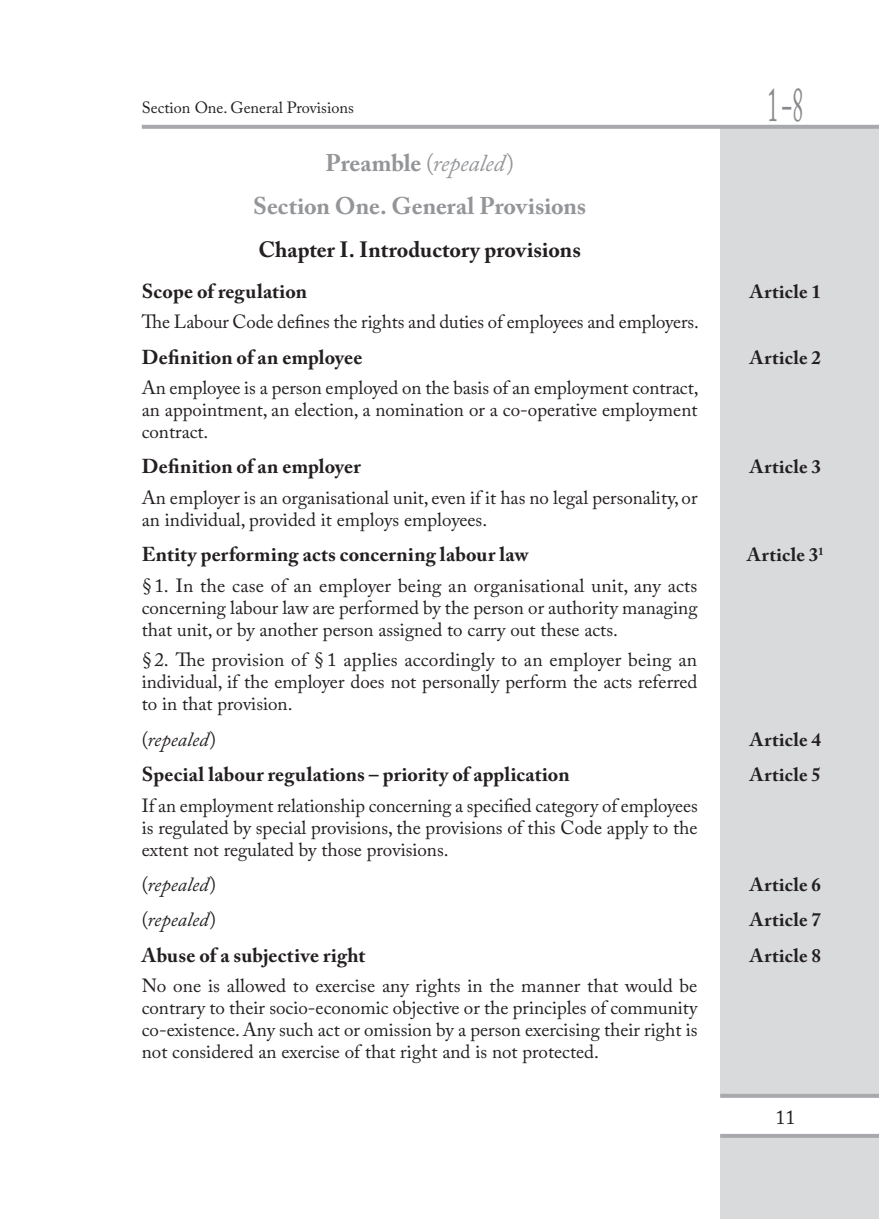
<style>
.page{position:relative;width:879px;height:1219px;background:#fff}
.page>*{position:absolute;margin:0;border:0;box-sizing:border-box;transform-origin:0 0}
.t1{font:48px "Adobe Caslon Pro";color:#87898c;scale:.45 1}
.aaa_tytul_ANG{font:700 24px "Adobe Caslon Pro";color:#939598}
.aaa_rozdzial_ANG{font:700 22px "Adobe Caslon Pro";color:#231f20}
.aaa_tytul_art_ANG{font:700 20px "Adobe Caslon Pro";letter-spacing:.01em;color:#231f20}
.aaa_tytul_art_ANG-2{font:italic 20px "Adobe Caslon Pro";letter-spacing:.005em;color:#231f20}
.t2{font:20px "Adobe Caslon Pro";color:#231f20}
.Body_text{font:19px/22px "Adobe Caslon Pro";color:#231f20;text-align:justify}
.aaa_tytul_art_ANG-3{font:700 19px "Adobe Caslon Pro";letter-spacing:.025em;color:#231f20}
.t3{font:16.2px "Adobe Caslon Pro";color:#231f20}
.s1{font-weight:400}
.s2{font-weight:400;font-style:italic}
.s3{font-style:normal}
</style>
<div class="page">
<div style="left:720px;top:127px;width:159px;height:969px;background:#d9dadc"></div>
<hr style="left:720px;top:1094px;width:159px;height:4px;background:#a8a9ad">
<div style="left:720px;top:1134px;width:159px;height:85px;background:#d9dadc"></div>
<hr style="left:720px;top:1134px;width:159px;height:4px;background:#a8a9ad">
<svg style="left:142px;top:125px;width:737px;height:4px;background:#acacb0"></svg>
<p class="t3" style="left:142px;top:98px;width:213px">Section One. General Provisions</p>
<h1 class="t1" style="left:767px;top:76px;width:81px">1‒8</h1>
<p class="aaa_tytul_ANG" style="left:325px;top:148px;width:190px">Preamble <span class="s1">(</span><span class="s2">repealed</span><span class="s1">)</span></p>
<p class="aaa_tytul_ANG" style="left:253px;top:191px;width:335px">Section One. General Provisions</p>
<p class="aaa_rozdzial_ANG" style="left:258px;top:236px;width:324px">Chapter I. Introductory provisions</p>
<p class="aaa_tytul_art_ANG" style="left:142px;top:279px;width:167px">Scope of regulation</p>
<p class="aaa_tytul_art_ANG-3" style="left:750px;top:280px;width:73px">Article 1</p>
<p class="Body_text" style="left:142px;top:311px;width:558px">The Labour Code defines the rights and duties of employees and employers.</p>
<p class="aaa_tytul_art_ANG" style="left:142px;top:345px;width:222px">Definition of an employee</p>
<p class="aaa_tytul_art_ANG-3" style="left:750px;top:346px;width:73px">Article 2</p>
<p class="Body_text" style="left:142px;top:377px;width:558px">An employee is a person employed on the basis of an employment contract, an appointment, an election, a nomination or a co-operative employment contract.</p>
<p class="aaa_tytul_art_ANG" style="left:142px;top:455px;width:220px">Definition of an employer</p>
<p class="aaa_tytul_art_ANG-3" style="left:750px;top:456px;width:73px">Article 3</p>
<p class="Body_text" style="left:142px;top:486px;width:557px">An employer is an organisational unit, even if it has no legal personality, or an individual, provided it employs employees.</p>
<p class="aaa_tytul_art_ANG" style="left:142px;top:543px;width:388px">Entity performing acts concerning labour law</p>
<p class="aaa_tytul_art_ANG-3" style="left:747px;top:544px;width:78px">Article 3<sup>1</sup></p>
<p class="Body_text" style="left:142px;top:574px;width:557px">§1. In the case of an employer being an organisational unit, any acts concerning labour law are performed by the person or authority managing that unit, or by another person assigned to carry out these acts.</p>
<p class="Body_text" style="left:142px;top:649px;width:557px">§2. The provision of § 1 applies accordingly to an employer being an individual, if the employer does not personally perform the acts referred to in that provision.</p>
<p class="aaa_tytul_art_ANG-2" style="left:142px;top:727px;width:76px"><span class="s3">(</span>repealed<span class="s3">)</span></p>
<p class="aaa_tytul_art_ANG-3" style="left:750px;top:728px;width:73px">Article 4</p>
<p class="aaa_tytul_art_ANG" style="left:142px;top:762px;width:429px">Special labour regulations – priority of application</p>
<p class="aaa_tytul_art_ANG-3" style="left:750px;top:763px;width:73px">Article 5</p>
<p class="Body_text" style="left:142px;top:794px;width:557px">If an employment relationship concerning a specified category of employees is regulated by special provisions, the provisions of this Code apply to the extent not regulated by those provisions.</p>
<p class="aaa_tytul_art_ANG-2" style="left:142px;top:872px;width:76px"><span class="s3">(</span>repealed<span class="s3">)</span></p>
<p class="aaa_tytul_art_ANG-3" style="left:750px;top:873px;width:73px">Article 6</p>
<p class="aaa_tytul_art_ANG-2" style="left:142px;top:908px;width:76px"><span class="s3">(</span>repealed<span class="s3">)</span></p>
<p class="aaa_tytul_art_ANG-3" style="left:750px;top:908px;width:73px">Article 7</p>
<p class="aaa_tytul_art_ANG" style="left:142px;top:943px;width:225px">Abuse of a subjective right</p>
<p class="aaa_tytul_art_ANG-3" style="left:750px;top:944px;width:73px">Article 8</p>
<p class="Body_text" style="left:142px;top:974px;width:557px">No one is allowed to exercise any rights in the manner that would be contrary to their socio-economic objective or the principles of community co-existence. Any such act or omission by a person exercising their right is not considered an exercise of that right and is not protected.</p>
<p class="t2" style="left:775px;top:1105px;width:21px">11</p>
</div>
